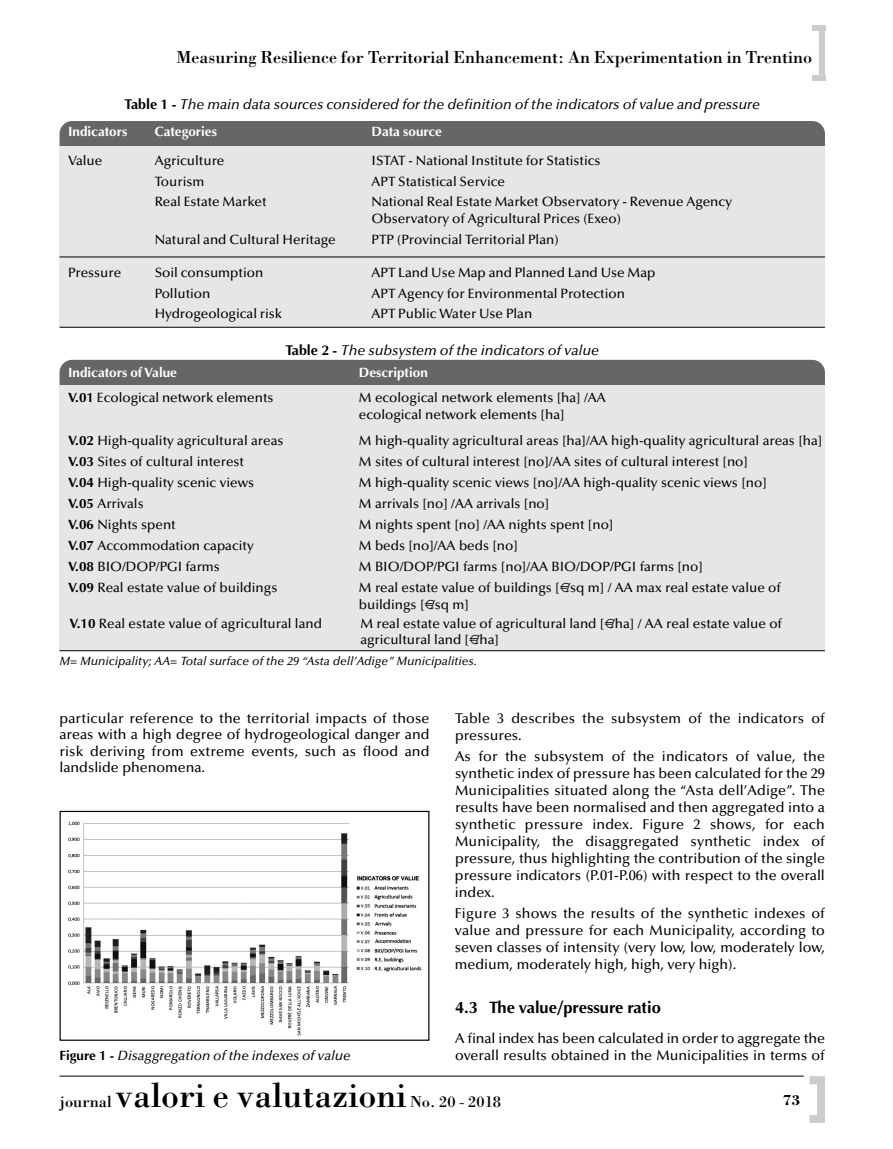
<style>
.page{position:relative;width:893px;height:1149px;background:#fff}
.page>*{position:absolute;margin:0;border:0;box-sizing:border-box;transform-origin:0 0}
.t1{font:36px "Bodoni";color:#000}
.t2{font:18px "Bodoni";color:#000}
.t3{font:700 16.5px "Optima";color:#000}
.t4{font:700 15px "Bodoni";color:#000}
.t5{font:500 14.25px/17px "Optima";color:#000;text-align:justify}
.t6{font:italic 500 14.25px "Optima";color:#000}
.t7{font:500 13.5px/16.5px "Optima";color:#000}
.t8{font:700 13.5px "Optima";color:#fff}
.t9{font:italic 500 13.5px "Optima";color:#000}
.t10{font:italic 500 12px "Optima";color:#000}
.s1{font-weight:700;font-style:normal}
.s2{font-weight:700}
.s3{font-size:16.5px}
</style>
<div class="page">
<div style="left:820px;top:26px;width:5px;height:51px;background:#ccc"></div>
<div style="left:812px;top:26px;width:13px;height:5px;background:#ccc"></div>
<div style="left:812px;top:75px;width:13px;height:6px;background:#ccc"></div>
<svg style="left:809px;top:1076px;width:16px;height:46px"></svg>
<hr style="left:60px;top:1075px;width:744px;height:1px;background:#000">
<div style="left:60px;top:360px;width:765px;height:41px;background:#666;border-radius:13px"></div>
<div style="left:60px;top:385px;width:765px;height:265px;background:#e6e6e6"></div>
<hr style="left:60px;top:650px;width:765px;height:1px;background:#000">
<img style="left:68px;top:821px;width:354px;height:215px">
<div style="left:60px;top:810px;width:369px;height:230px;border:1px solid #000"></div>
<div style="left:60px;top:121px;width:765px;height:42px;background:#666;border-radius:13px"></div>
<div style="left:60px;top:146px;width:765px;height:181px;background:#e6e6e6"></div>
<hr style="left:60px;top:256px;width:765px;height:1px;background:#000">
<hr style="left:60px;top:327px;width:765px;height:1px;background:#000">
<h2 class="t2" style="left:176px;top:46px;width:637px">Measuring Resilience for Territorial Enhancement: An Experimentation in Trentino</h2>
<p class="t6" style="left:125px;top:96px;width:637px"><span class="s1">Table 1 -</span> The main data sources considered for the definition of the indicators of value and pressure</p>
<p class="t8" style="left:68px;top:123px;width:61px">Indicators</p>
<p class="t8" style="left:155px;top:123px;width:64px">Categories</p>
<p class="t8" style="left:372px;top:123px;width:72px">Data source</p>
<p class="t7" style="left:68px;top:152px;width:36px">Value</p>
<p class="t7" style="left:155px;top:152px;width:71px">Agriculture</p>
<p class="t7" style="left:372px;top:152px;width:230px">ISTAT - National Institute for Statistics</p>
<p class="t7" style="left:155px;top:173px;width:51px">Tourism</p>
<p class="t7" style="left:372px;top:173px;width:135px">APT Statistical Service</p>
<p class="t7" style="left:155px;top:194px;width:113px">Real Estate Market</p>
<p class="t7" style="left:372px;top:194px;width:362px">National Real Estate Market Observatory - Revenue Agency<br>Observatory of Agricultural Prices (Exeo)</p>
<p class="t7" style="left:155px;top:231px;width:182px">Natural and Cultural Heritage</p>
<p class="t7" style="left:372px;top:231px;width:189px">PTP (Provincial Territorial Plan)</p>
<p class="t7" style="left:68px;top:264px;width:55px">Pressure</p>
<p class="t7" style="left:155px;top:264px;width:110px">Soil consumption</p>
<p class="t7" style="left:372px;top:264px;width:285px">APT Land Use Map and Planned Land Use Map</p>
<p class="t7" style="left:155px;top:285px;width:57px">Pollution</p>
<p class="t7" style="left:372px;top:285px;width:255px">APT Agency for Environmental Protection</p>
<p class="t7" style="left:155px;top:306px;width:129px">Hydrogeological risk</p>
<p class="t7" style="left:372px;top:306px;width:162px">APT Public Water Use Plan</p>
<p class="t6" style="left:285px;top:341px;width:315px"><span class="s1">Table 2 -</span> The subsystem of the indicators of value</p>
<p class="t8" style="left:68px;top:364px;width:111px">Indicators ofValue</p>
<p class="t8" style="left:359px;top:364px;width:71px">Description</p>
<p class="t7" style="left:68px;top:389px;width:207px"><span class="s2">V.01</span> Ecological network elements</p>
<p class="t7" style="left:359px;top:389px;width:248px">M ecological network elements [ha] /AA ecological network elements [ha]</p>
<p class="t7" style="left:68px;top:432px;width:217px"><span class="s2">V.02</span> High-quality agricultural areas</p>
<p class="t7" style="left:359px;top:432px;width:465px">M high-quality agricultural areas [ha]/AA high-quality agricultural areas [ha]</p>
<p class="t7" style="left:68px;top:453px;width:177px"><span class="s2">V.03</span> Sites of cultural interest</p>
<p class="t7" style="left:359px;top:453px;width:391px">M sites of cultural interest [no]/AA sites of cultural interest [no]</p>
<p class="t7" style="left:68px;top:474px;width:188px"><span class="s2">V.04</span> High-quality scenic views</p>
<p class="t7" style="left:359px;top:474px;width:409px">M high-quality scenic views [no]/AA high-quality scenic views [no]</p>
<p class="t7" style="left:68px;top:495px;width:77px"><span class="s2">V.05</span> Arrivals</p>
<p class="t7" style="left:359px;top:495px;width:192px">M arrivals [no] /AA arrivals [no]</p>
<p class="t7" style="left:68px;top:516px;width:109px"><span class="s2">V.06</span> Nights spent</p>
<p class="t7" style="left:359px;top:516px;width:256px">M nights spent [no] /AA nights spent [no]</p>
<p class="t7" style="left:68px;top:537px;width:187px"><span class="s2">V.07</span> Accommodation capacity</p>
<p class="t7" style="left:359px;top:537px;width:160px">M beds [no]/AA beds [no]</p>
<p class="t7" style="left:68px;top:558px;width:153px"><span class="s2">V.08</span> BIO/DOP/PGI farms</p>
<p class="t7" style="left:359px;top:558px;width:346px">M BIO/DOP/PGI farms [no]/AA BIO/DOP/PGI farms [no]</p>
<p class="t7" style="left:68px;top:579px;width:211px"><span class="s2">V.09</span> Real estate value of buildings</p>
<p class="t7" style="left:359px;top:579px;width:424px">M real estate value of buildings [ /sq m] / AA max real estate value of buildings [ /sq m]</p>
<p class="t7" style="left:70px;top:615px;width:254px"><span class="s2">V.10</span> Real estate value of agricultural land</p>
<p class="t7" style="left:360px;top:615px;width:423px">M real estate value of agricultural land [ /ha] / AA real estate value of agricultural land [ /ha]</p>
<p class="t10" style="left:60px;top:654px;width:419px">M= Municipality; AA= Total surface of the 29 “Asta dell’Adige” Municipalities.</p>
<p class="t5" style="left:60px;top:709px;width:371px;line-height:16.5px">particular reference to the territorial impacts of those areas with a high degree of hydrogeological danger and risk deriving from extreme events, such as flood and landslide phenomena.</p>
<p class="t5" style="left:455px;top:709px;width:371px">Table 3 describes the subsystem of the indicators of pressures.</p>
<p class="t5" style="left:455px;top:747px;width:371px">As for the subsystem of the indicators of value, the synthetic index of pressure has been calculated for the 29<br>Municipalities situated along the “Asta dell’Adige”. The results have been normalised and then aggregated into a synthetic pressure index. Figure 2 shows, for each Municipality, the disaggregated synthetic index of pressure, thus highlighting the contribution of the single pressure indicators (P.01-P.06) with respect to the overall index.</p>
<p class="t5" style="left:455px;top:905px;width:371px">Figure 3 shows the results of the synthetic indexes of value and pressure for each Municipality, according to seven classes of intensity (very low, low, moderately low, medium, moderately high, high, very high).</p>
<p class="t3" style="left:455px;top:997px;width:207px">4.3 The value/pressure ratio</p>
<p class="t5" style="left:455px;top:1029px;width:371px">A final index has been calculated in order to aggregate the overall results obtained in the Municipalities in terms of</p>
<h1 class="t1" style="left:60px;top:1072px;width:443px"><span class="s3">journal</span> valori e valutazioni <span class="s3">No. 20 - 2018</span></h1>
<p class="t9" style="left:60px;top:1047px;width:293px"><span class="s1">Figure 1 -</span> Disaggregation of the indexes of value</p>
<p class="t4" style="left:782px;top:1090px;width:20px">73</p>
</div>
